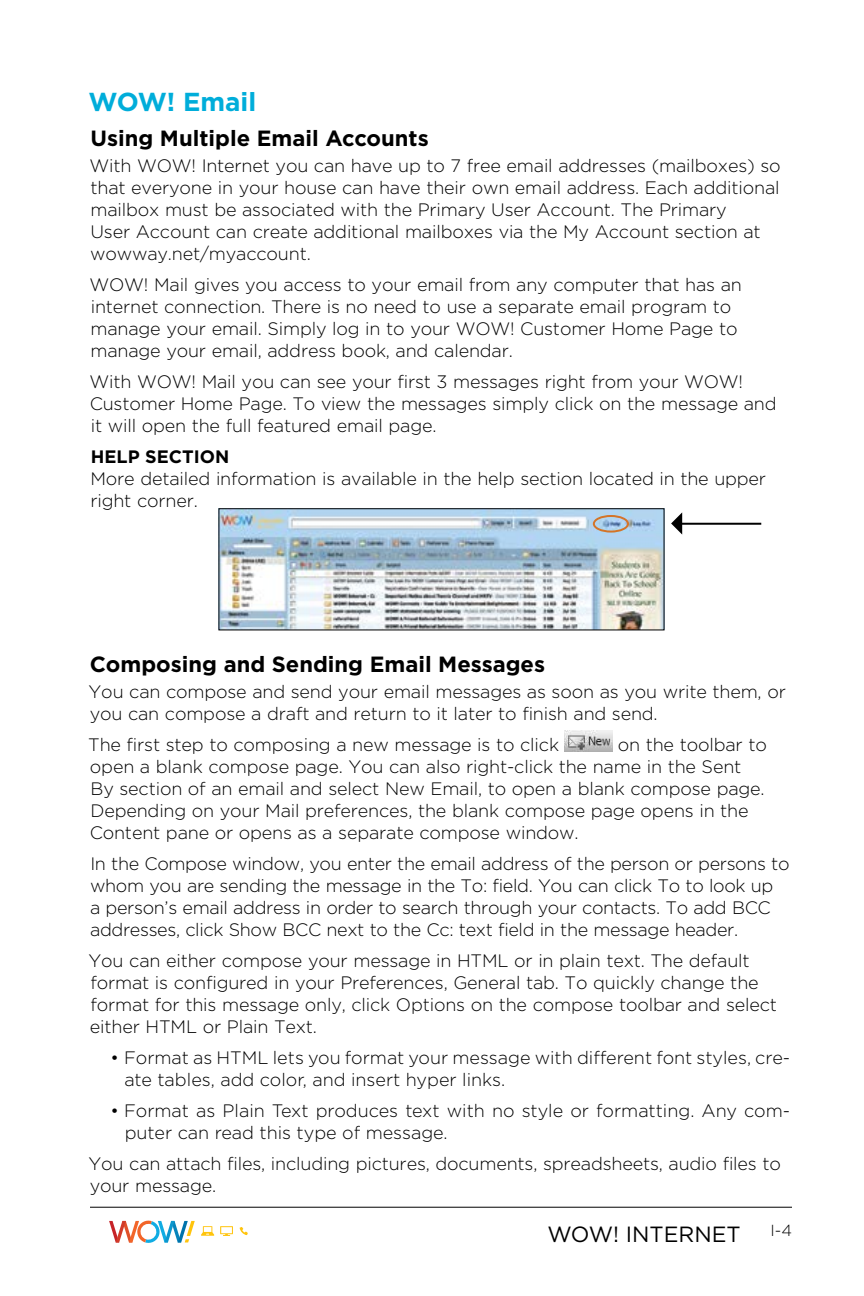
<style>
.page{position:relative;width:864px;height:1296px;background:#fff}
.page>*{position:absolute;margin:0;border:0;box-sizing:border-box;transform-origin:0 0}
.t1{font:700 26px "Gotham";color:#00adda}
.t2{font:700 22px "Gotham";color:#000}
.t3{font:22px "Gotham";color:#000}
.t4{font:300 18px/22px "Gotham";letter-spacing:-.01em;color:#000}
.t5{font:700 18px "Gotham";color:#000}
.t6{font:300 16px "Gotham";color:#000}
</style>
<div class="page">
<img style="left:221px;top:510px;width:441px;height:118px">
<div style="left:219px;top:508px;width:445px;height:122px;border:1px solid #000"></div>
<div style="left:593px;top:515px;width:36px;height:18px;border:2px solid #d47428;border-radius:50%"></div>
<hr style="left:681px;top:523px;width:80px;height:2px;background:#000">
<svg style="left:671px;top:512px;width:11px;height:23px"></svg>
<hr style="left:90px;top:1207px;width:702px;height:1px;background:#000">
<svg style="left:240px;top:1227px;width:8px;height:8px"></svg>
<svg style="left:201px;top:1226px;width:13px;height:10px"></svg>
<svg style="left:220px;top:1226px;width:13px;height:10px"></svg>
<svg style="left:109px;top:1220px;width:86px;height:23px"></svg>
<img style="left:565px;top:731px;width:47px;height:20px">
<h1 class="t1" style="left:89px;top:84px;width:169px">WOW! Email</h1>
<p class="t2" style="left:91px;top:123px;width:340px">Using Multiple Email Accounts</p>
<p class="t4" style="left:90px;top:154px;width:693px">With WOW! Internet you can have up to 7 free email addresses (mailboxes) so that everyone in your house can have their own email address. Each additional mailbox must be associated with the Primary User Account. The Primary<br>User Account can create additional mailboxes via the My Account section at wowway.net/myaccount.</p>
<p class="t4" style="left:90px;top:273px;width:654px">WOW! Mail gives you access to your email from any computer that has an internet connection. There is no need to use a separate email program to manage your email. Simply log in to your WOW! Customer Home Page to manage your email, address book, and calendar.</p>
<p class="t4" style="left:90px;top:370px;width:689px">With WOW! Mail you can see your first 3 messages right from your WOW!<br>Customer Home Page. To view the messages simply click on the message and it will open the full featured email page.</p>
<p class="t5" style="left:91px;top:445px;width:140px">HELP SECTION</p>
<p class="t4" style="left:90px;top:467px;width:677px">More detailed information is available in the help section located in the upper right corner.</p>
<p class="t2" style="left:90px;top:650px;width:457px">Composing and Sending Email Messages</p>
<p class="t4" style="left:89px;top:681px;width:699px">You can compose and send your email messages as soon as you write them, or you can compose a draft and return to it later to finish and send.</p>
<p class="t4" style="left:88px;top:734px;width:472px">The first step to composing a new message is to click</p>
<p class="t4" style="left:90px;top:734px;width:679px;text-indent:528px">on the toolbar to open a blank compose page. You can also right-click the name in the Sent By section of an email and select New Email, to open a blank compose page.<br>Depending on your Mail preferences, the blank compose page opens in the Content pane or opens as a separate compose window.</p>
<p class="t4" style="left:90px;top:853px;width:701px">In the Compose window, you enter the email address of the person or persons to whom you are sending the message in the To: field. You can click To to look up<br>a person’s email address in order to search through your contacts. To add BCC addresses, click Show BCC next to the Cc: text field in the message header.</p>
<p class="t4" style="left:89px;top:950px;width:690px">You can either compose your message in HTML or in plain text. The default format is configured in your Preferences, General tab. To quickly change the format for this message only, click Options on the compose toolbar and select either HTML or Plain Text.</p>
<p class="t4" style="left:124px;top:1047px;width:667px;text-indent:-14px">• Format as HTML lets you format your message with different font styles, cre&shy;ate tables, add color, and insert hyper links.</p>
<p class="t4" style="left:125px;top:1100px;width:667px;text-indent:-14px">• Format as Plain Text produces text with no style or formatting. Any com&shy;puter can read this type of message.</p>
<p class="t4" style="left:89px;top:1153px;width:694px">You can attach files, including pictures, documents, spreadsheets, audio files to your message.</p>
<p class="t3" style="left:547px;top:1220px;width:195px">WOW! INTERNET</p>
<p class="t6" style="left:770px;top:1220px;width:23px">I-4</p>
</div>
